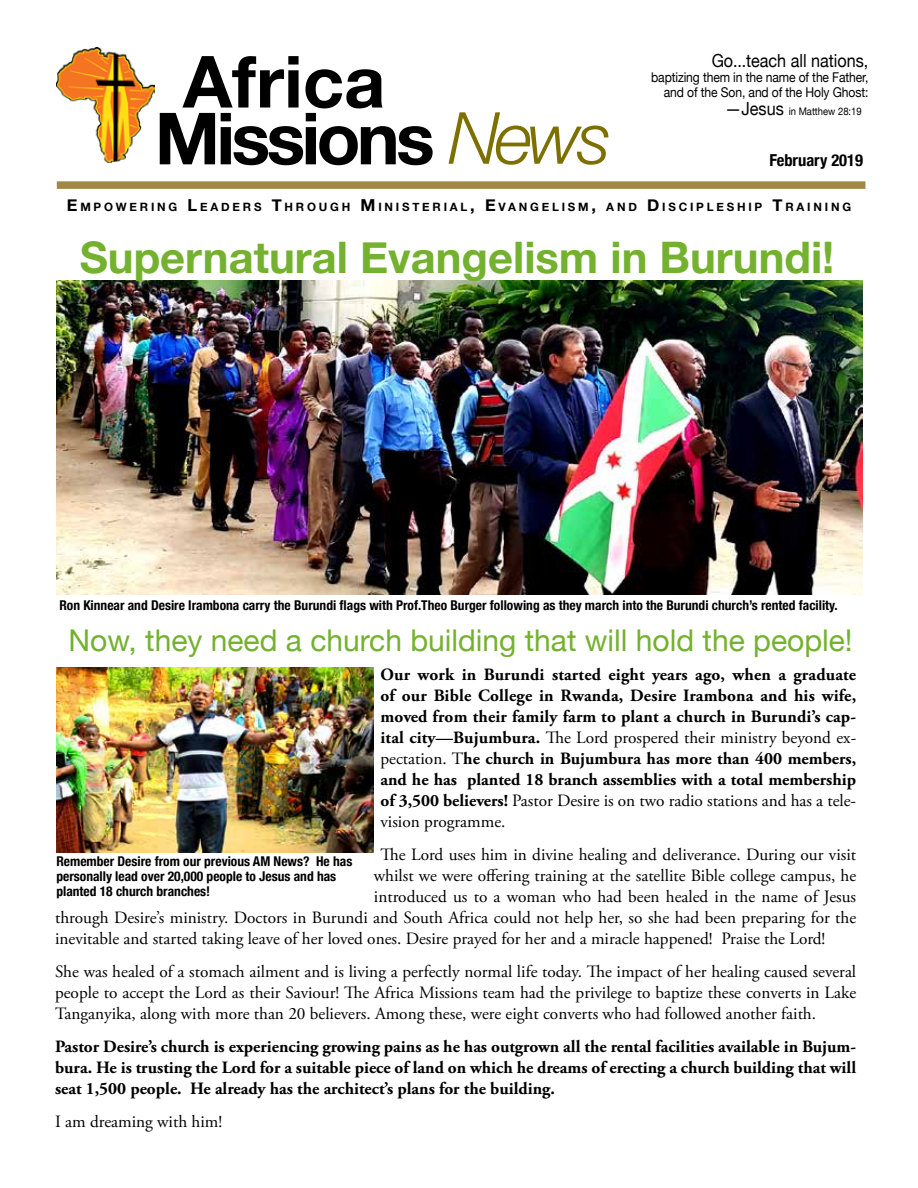
<style>
.page{position:relative;width:918px;height:1188px;background:#fff}
.page>*{position:absolute;margin:0;border:0;box-sizing:border-box;transform-origin:0 0}
.t1{font:700 72px/56.8px "Helvetica Neue";letter-spacing:-.05em;color:#000}
.t2{font:700 43.5px "Helvetica Neue";color:#74b12f}
.t3{font:30px "Helvetica Neue";color:#74b12f}
.t4{font:18px "Helvetica Neue";color:#000;scale:.9 1}
.t5{font:17.25px/21px "Adobe Garamond Pro";color:#000;text-align:justify}
.t6{font:700 17.25px/21px "Adobe Garamond Pro";color:#000;text-align:justify}
.t7{font:700 condensed 16.5px "Helvetica Neue";color:#000}
.t8{font:700 condensed 13.5px/15px "Helvetica Neue";color:#000}
.t9{font:13.5px/15px "Helvetica Neue";letter-spacing:-.01em;color:#000;text-align:right;scale:.9 1}
.t10{font:700 11.55px "Helvetica Neue";letter-spacing:.245em;color:#000}
.t11{font:10.5px "Helvetica Neue";color:#000;scale:.9 1}
.s1{font-weight:300;font-style:italic;color:#7e7000}
.s2{font-size:18px}
.s3{font-size:16.5px}
.s4{font-weight:400}
</style>
<div class="page">
<img style="left:56px;top:48px;width:99px;height:114px">
<svg style="left:57px;top:181px;width:808px;height:8px;background:#a68f53"></svg>
<img style="left:56px;top:281px;width:806px;height:313px">
<img style="left:56px;top:667px;width:318px;height:186px">
<div style="left:71px;top:232px;width:770px;height:59px;background:#fff;opacity:.75"></div>
<h1 class="t1" style="left:155px;top:55px;width:458px;text-indent:28px">Africa<br>Missions <span class="s1">News</span></h1>
<p class="t4" style="left:712px;top:47px;width:176px">Go...teach all nations,</p>
<p class="t9" style="left:651px;top:70px;width:243px">baptizing them in the name of the Father, and of the Son, and of the Holy Ghost:</p>
<p class="t11" style="left:725px;top:103px;width:153px"><span class="s2">—Jesus</span> in Matthew 28:19</p>
<p class="t7" style="left:769px;top:146px;width:95px">February 2019</p>
<p class="t10" style="left:67px;top:198px;width:786px"><span class="s3">E</span>MPOWERING <span class="s3">L</span>EADERS <span class="s3">T</span>HROUGH <span class="s3">M</span> INISTE RIAL<span class="s3">, E</span>VANGEL ISM<span class="s3">,</span> AND <span class="s3">D</span> ISCIPLE SHIP <span class="s3">T</span>RAINING</p>
<h2 class="t2" style="left:80px;top:223px;width:756px">Supernatural Evangelism in Burundi!</h2>
<p class="t8" style="left:59px;top:597px;width:780px">Ron Kinnear and Desire Irambona carry the Burundi flags with Prof.Theo Burger following as they march into the Burundi church’s rented facility.</p>
<h3 class="t3" style="left:69px;top:619px;width:786px">Now, they need a church building that will hold the people!</h3>
<p class="t6" style="left:381px;top:664px;width:477px">Our work in Burundi started eight years ago, when a graduate of our Bible College in Rwanda, Desire Irambona and his wife, moved from their family farm to plant a church in Burundi’s cap&shy;ital city—Bujumbura. <span class="s4">The Lord prospered their ministry beyond ex&shy;pectation. T</span>he church in Bujumbura has more than 400 members, and he has planted 18 branch assemblies with a total membership of 3,500 believers! <span class="s4">Pastor Desire is on two radio stations and has a tele&shy;vision programme.</span></p>
<p class="t5" style="left:381px;top:845px;width:477px">The Lord uses him in divine healing and deliverance. During our visit</p>
<p class="t5" style="left:374px;top:866px;width:484px">whilst we were offering training at the satellite Bible college campus, he</p>
<p class="t5" style="left:374px;top:887px;width:484px">introduced us to a woman who had been healed in the name of Jesus</p>
<p class="t5" style="left:55px;top:908px;width:803px">through Desire’s ministry. Doctors in Burundi and South Africa could not help her, so she had been preparing for the</p>
<p class="t5" style="left:55px;top:929px;width:772px">inevitable and started taking leave of her loved ones. Desire prayed for her and a miracle happened! Praise the Lord!</p>
<p class="t5" style="left:55px;top:962px;width:803px">She was healed of a stomach ailment and is living a perfectly normal life today. The impact of her healing caused several people to accept the Lord as their Saviour! The Africa Missions team had the privilege to baptize these converts in Lake Tanganyika, along with more than 20 believers. Among these, were eight converts who had followed another faith.</p>
<p class="t6" style="left:55px;top:1036px;width:803px">Pastor Desire’s church is experiencing growing pains as he has outgrown all the rental facilities available in Bujum&shy;bura. He is trusting the Lord for a suitable piece of land on which he dreams of erecting a church building that will seat 1,500 people. He already has the architect’s plans for the building.</p>
<p class="t5" style="left:55px;top:1112px;width:169px">I am dreaming with him!</p>
<p class="t8" style="left:56px;top:853px;width:297px">Remember Desire from our previous AM News? He has personally lead over 20,000 people to Jesus and has planted 18 church branches!</p>
</div>
